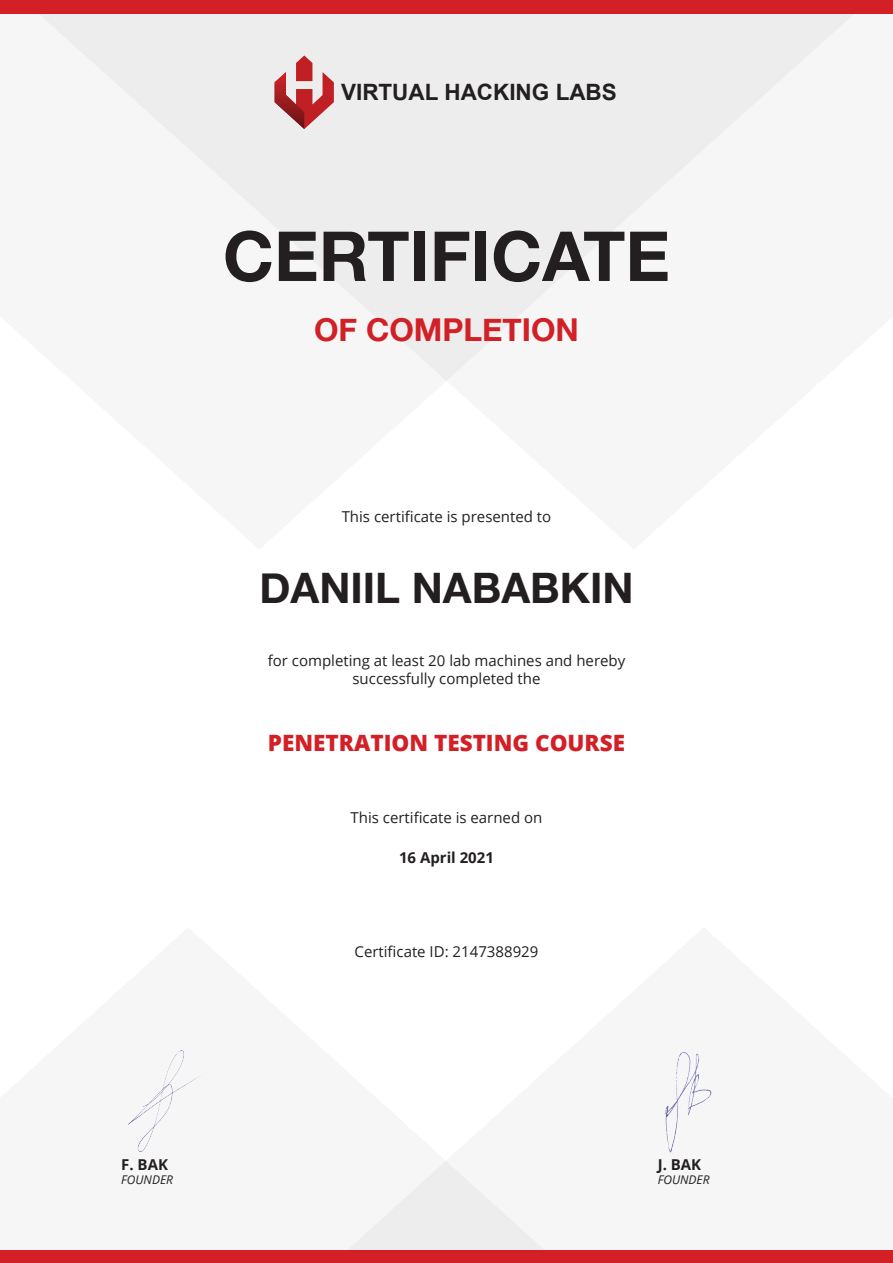
<style>
.page{position:relative;width:893px;height:1263px;background:#fff}
.page>*{position:absolute;margin:0;border:0;box-sizing:border-box;transform-origin:0 0}
.t1{font:700 69px "Helvetica Neue";color:#231f20}
.t2{font:700 42px "Helvetica Neue";color:#231f20}
.t3{font:700 31.5px "Helvetica Neue";color:#d12026}
.t4{font:800 22.5px "Open Sans";color:#d32026}
.t5{font:700 22.5px "Arial";color:#231f20}
.t6{font:15px/18px "Open Sans";color:#231f20;text-align:center}
.t7{font:700 15px "Open Sans";color:#231f20}
.t8{font:italic 12px "Open Sans";color:#231f20}
</style>
<div class="page">
<div style="left:347px;top:1161px;width:197px;height:89px;background:#f0f0f0"></div>
<svg style="left:0;top:13px;width:856px;height:368px;fill:#f6f6f6"></svg>
<div style="left:0;top:1250px;width:893px;height:13px;background:#d32026"></div>
<div style="left:0;top:0;width:893px;height:13px;background:#d32026"></div>
<div style="left:127px;top:1050px;width:77px;height:102px;background:#f6f6f6"></div>
<img style="left:664px;top:1051px;width:48px;height:102px">
<h3 class="t5" style="left:341px;top:77px;width:277px">VIRTUAL HACKING LABS</h3>
<h1 class="t1" style="left:223px;top:202px;width:449px">CERTIFICATE</h1>
<h3 class="t3" style="left:314px;top:305px;width:266px">OF COMPLETION</h3>
<p class="t6" style="left:342px;top:507px;width:211px">This certificate is presented to</p>
<h2 class="t2" style="left:259px;top:555px;width:376px">DANIIL NABABKIN</h2>
<p class="t6" style="left:268px;top:651px;width:359px">for completing at least 20 lab machines and hereby successfully completed the</p>
<h3 class="t4" style="left:268px;top:726px;width:359px">PENETRATION TESTING COURSE</h3>
<p class="t6" style="left:351px;top:808px;width:193px">This certificate is earned on</p>
<p class="t7" style="left:399px;top:847px;width:96px">16 April 2021</p>
<p class="t6" style="left:355px;top:942px;width:185px">Certificate ID: 2147388929</p>
<p class="t7" style="left:121px;top:1153px;width:48px">F. BAK</p>
<p class="t8" style="left:121px;top:1171px;width:53px">FOUNDER</p>
<p class="t7" style="left:658px;top:1153px;width:45px">J. BAK</p>
<p class="t8" style="left:658px;top:1171px;width:53px">FOUNDER</p>
</div>
